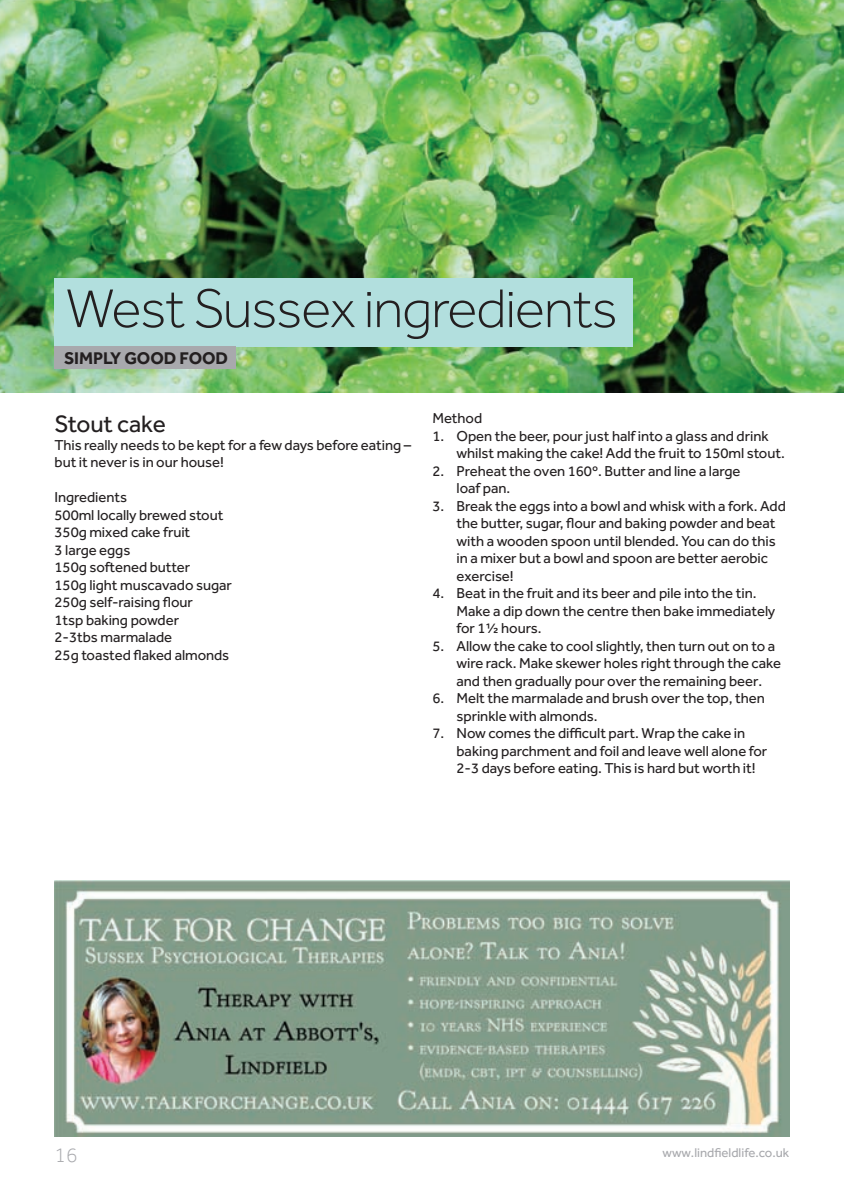
<style>
.page{position:relative;width:844px;height:1191px;background:#fff}
.page>*{position:absolute;margin:0;border:0;box-sizing:border-box;transform-origin:0 0}
.t1{font:300 56.35px "Effra";letter-spacing:-.02em;color:#231f20}
.t2{font:24.5px "Effra";letter-spacing:-.005em;color:#231f20}
.t3{font:300 21px "Effra";color:#a8a9ad}
.t4{font:700 17.5px "Effra";letter-spacing:-.005em;color:#231f20}
.t5{font:14.88px/17.5px "Effra";letter-spacing:-.005em;color:#231f20}
.t6{font:13.12px "Effra";color:#a8a9ad}
</style>
<div class="page">
<img style="left:55px;top:881px;width:734px;height:255px">
<hr style="left:843px;top:0;width:1px;height:392px;background:#b2dfde">
<img style="left:0;top:0;width:843px;height:392px">
<div style="left:55px;top:278px;width:577px;height:68px;background:#b2dfde"></div>
<div style="left:55px;top:346px;width:181px;height:23px;background:#a8a9ad"></div>
<h1 class="t1" style="left:65px;top:276px;width:553px">West Sussex ingredients</h1>
<p class="t4" style="left:64px;top:347px;width:163px">SIMPLY GOOD FOOD</p>
<h2 class="t2" style="left:55px;top:409px;width:113px">Stout cake</h2>
<p class="t5" style="left:55px;top:435px;width:358px">This really needs to be kept for a few days before eating – but it never is in our house!</p>
<p class="t5" style="left:55px;top:488px;width:179px">Ingredients<br>500ml locally brewed stout<br>350g mixed cake fruit<br>3 large eggs<br>150g softened butter<br>150g light muscavado sugar<br>250g self-raising flour<br>1tsp baking powder<br>2-3tbs marmalade<br>25g toasted flaked almonds</p>
<p class="t5" style="left:432px;top:409px;width:51px">Method</p>
<p class="t5" style="left:456px;top:427px;width:330px;text-indent:-24px">1. Open the beer, pour just half into a glass and drink whilst making the cake! Add the fruit to 150ml stout.</p>
<p class="t5" style="left:456px;top:462px;width:285px;text-indent:-24px">2. Preheat the oven 160º. Butter and line a large loaf pan.</p>
<p class="t5" style="left:456px;top:497px;width:331px;text-indent:-24px">3. Break the eggs into a bowl and whisk with a fork. Add the butter, sugar, flour and baking powder and beat with a wooden spoon until blended. You can do this in a mixer but a bowl and spoon are better aerobic exercise!</p>
<p class="t5" style="left:456px;top:584px;width:320px;text-indent:-24px">4. Beat in the fruit and its beer and pile into the tin.<br>Make a dip down the centre then bake immediately for 1½ hours.</p>
<p class="t5" style="left:456px;top:637px;width:326px;text-indent:-24px">5. Allow the cake to cool slightly, then turn out on to a wire rack. Make skewer holes right through the cake and then gradually pour over the remaining beer.</p>
<p class="t5" style="left:456px;top:689px;width:310px;text-indent:-24px">6. Melt the marmalade and brush over the top, then sprinkle with almonds.</p>
<p class="t5" style="left:456px;top:724px;width:312px;text-indent:-24px">7. Now comes the difficult part. Wrap the cake in baking parchment and foil and leave well alone for<br>2-3 days before eating. This is hard but worth it!</p>
<h3 class="t3" style="left:55px;top:1143px;width:24px">16</h3>
<p class="t6" style="left:662px;top:1144px;width:128px">www.lindfieldlife.co.uk</p>
</div>
